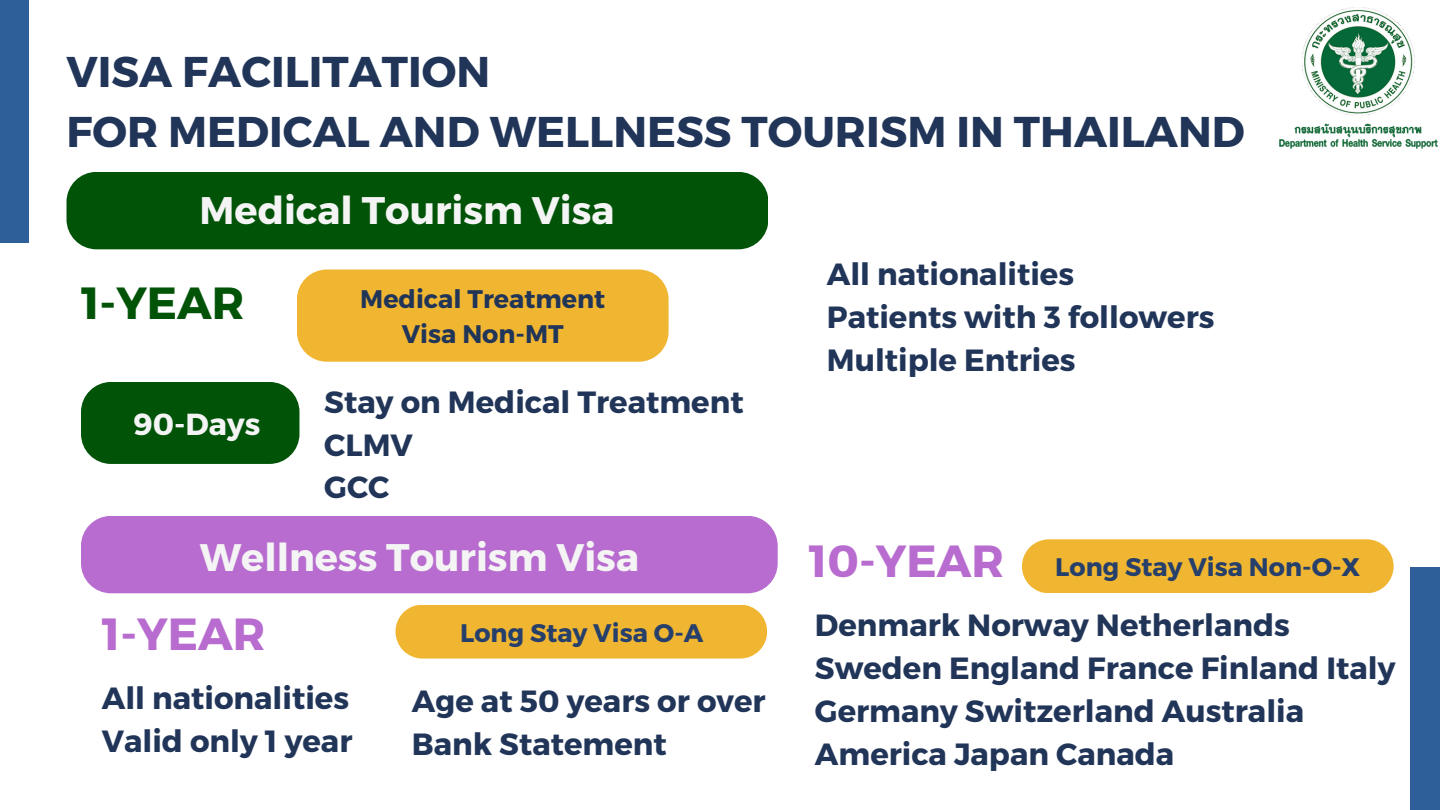
<style>
.page{position:relative;width:1440px;height:810px;background:#fff}
.page>*{position:absolute;margin:0;border:0;box-sizing:border-box;transform-origin:0 0}
.t1{font:700 45px "Montserrat";color:#b86ccf}
.t2{font:700 45px "Montserrat";color:#005307}
.t3{font:700 43px/60px "Montserrat";color:#213559}
.t4{font:700 38.4px "Montserrat";color:#f4f4f4}
.t5{font:700 30.7px/42.9px "Montserrat";color:#213559}
.t6{font:700 30.4px "Montserrat";color:#f4f4f4}
.t7{font:700 25.4px "Montserrat";color:#263f6b}
.t8{font:700 25.4px "Montserrat";color:#213559}
</style>
<div class="page">
<div style="left:0;top:0;width:29px;height:243px;background:#2f5f98"></div>
<div style="left:1411px;top:567px;width:29px;height:243px;background:#2f5f98"></div>
<img style="left:1279px;top:7px;width:159px;height:142px">
<div style="left:67px;top:172px;width:701px;height:77px;background:#005307;border-radius:30px"></div>
<div style="left:297px;top:269px;width:372px;height:93px;background:#f1b631;border-radius:30px"></div>
<div style="left:81px;top:382px;width:218px;height:82px;background:#005307;border-radius:30px"></div>
<div style="left:81px;top:516px;width:697px;height:77px;background:#b86ccf;border-radius:30px"></div>
<div style="left:395px;top:605px;width:372px;height:54px;background:#f1b631"></div>
<div style="left:1022px;top:539px;width:372px;height:54px;background:#f1b631"></div>
<p class="t3" style="left:67px;top:39px;width:1180px">VISA FACILITATION<br>FOR MEDICAL AND WELLNESS TOURISM IN THAILAND</p>
<h2 class="t4" style="left:200px;top:185px;width:416px">Medical Tourism Visa</h2>
<h1 class="t2" style="left:81px;top:274px;width:165px">1-YEAR</h1>
<p class="t8" style="left:360px;top:283px;width:246px">Medical Treatment</p>
<p class="t8" style="left:402px;top:318px;width:163px">Visa Non-MT</p>
<h3 class="t6" style="left:134px;top:404px;width:128px">90-Days</h3>
<h3 class="t5" style="left:324px;top:379px;width:421px">Stay on Medical Treatment<br>CLMV<br>GCC</h3>
<h2 class="t4" style="left:200px;top:532px;width:441px">Wellness Tourism Visa</h2>
<h1 class="t1" style="left:102px;top:604px;width:165px">1-YEAR</h1>
<p class="t7" style="left:460px;top:616px;width:245px">Long Stay Visa O-A</p>
<h1 class="t5" style="left:102px;top:675px;width:252px">All nationalities<br>Valid only 1 year</h1>
<p class="t5" style="left:412px;top:679px;width:355px">Age at 50 years or over<br>Bank Statement</p>
<h3 class="t5" style="left:827px;top:251px;width:389px">All nationalities<br>Patients with 3 followers<br>Multiple Entries</h3>
<h3 class="t1" style="left:809px;top:532px;width:197px">10-YEAR</h3>
<h3 class="t7" style="left:1055px;top:551px;width:306px">Long Stay Visa Non-O-X</h3>
<h3 class="t5" style="left:815px;top:602px;width:582px">Denmark Norway Netherlands<br>Sweden England France Finland Italy<br>Germany Switzerland Australia<br>America Japan Canada</h3>
</div>
